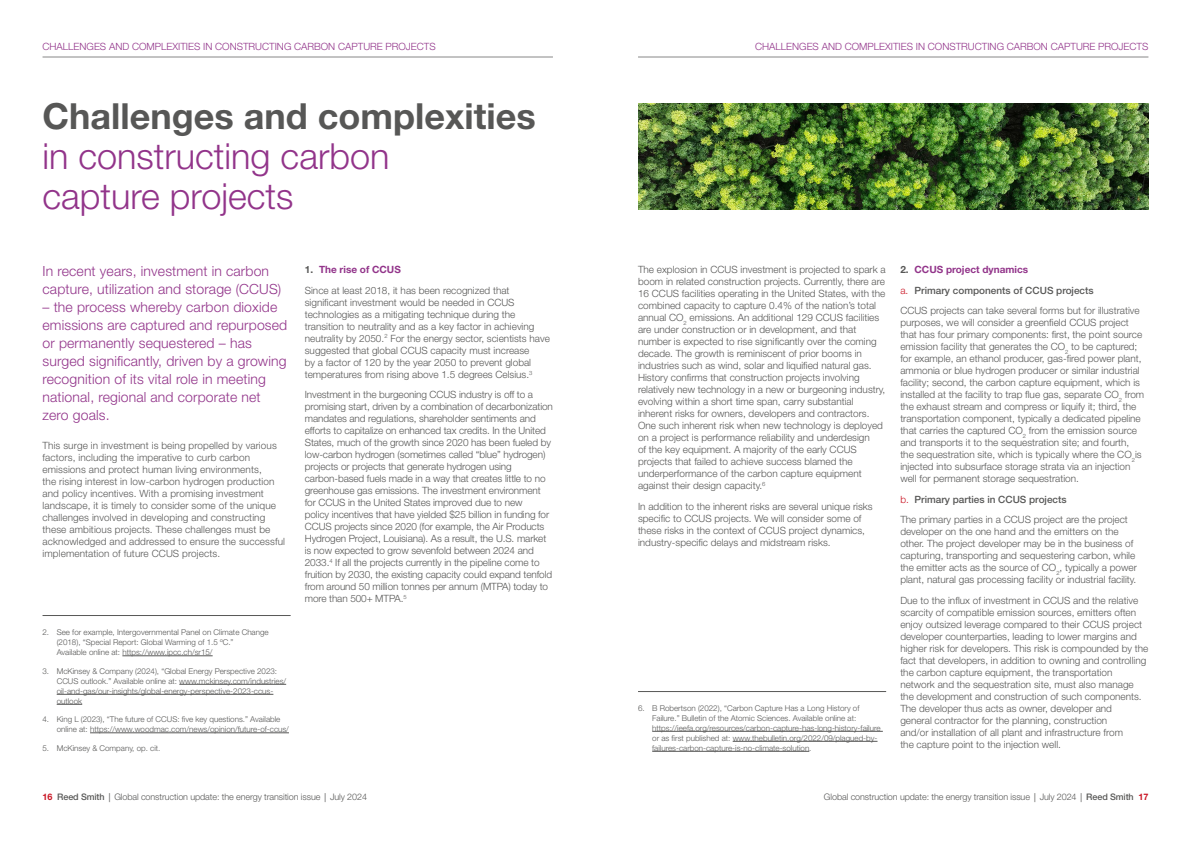
<style>
.page{position:relative;width:1191px;height:842px;background:#fff}
.page>*{position:absolute;margin:0;border:0;box-sizing:border-box;transform-origin:0 0}
.t1{font:300 36px/40px "Helvetica Neue LT Std";color:#92348a}
.t2{font:700 36px "Helvetica Neue LT Std";color:#575756}
.t3{font:300 14px/18px "Helvetica Neue LT Std";letter-spacing:.01em;color:#92348a}
.t4{font:300 10px/12px "Helvetica Neue LT Std";color:#575756}
.t5{font:300 10px "Helvetica Neue LT Std";color:#92348a}
.t6{font:300 9px "Helvetica Neue LT Std";letter-spacing:-.01em;color:#575756}
.t7{font:300 8px/10px "Helvetica Neue LT Std";color:#575756}
.s1{font-weight:700}
.s2{font-weight:700;color:#92348a}
.s3{color:#ca1524}
.s4{font-weight:500}
.s5{font-weight:700;color:#ca1524}
.s6{font-family:"Open Sans";font-weight:400}
</style>
<div class="page">
<hr style="left:122px;top:656px;width:91px;height:1px;background:#575756">
<hr style="left:179px;top:684px;width:107px;height:1px;background:#575756">
<hr style="left:57px;top:694px;width:216px;height:1px;background:#575756">
<svg style="left:57px;top:704px;width:25px;height:1px"></svg>
<hr style="left:90px;top:733px;width:199px;height:1px;background:#575756">
<hr style="left:43px;top:615px;width:248px;height:1px;background:#575756">
<img style="left:638px;top:104px;width:510px;height:105px">
<hr style="left:652px;top:731px;width:231px;height:1px;background:#575756">
<hr style="left:732px;top:741px;width:145px;height:1px;background:#575756">
<hr style="left:652px;top:751px;width:157px;height:1px;background:#575756">
<hr style="left:638px;top:691px;width:248px;height:1px;background:#575756">
<hr style="left:638px;top:57px;width:510px;height:1px;background:#878787">
<hr style="left:43px;top:57px;width:510px;height:1px;background:#878787">
<p class="t5" style="left:43px;top:40px;width:395px">CHALLENGES AND COMPLEXITIES IN CONSTRUCTING CARBON CAPTURE PROJECTS</p>
<p class="t5" style="left:755px;top:40px;width:395px">CHALLENGES AND COMPLEXITIES IN CONSTRUCTING CARBON CAPTURE PROJECTS</p>
<h1 class="t2" style="left:43px;top:94px;width:495px">Challenges and complexities</h1>
<h1 class="t1" style="left:43px;top:136px;width:348px">in constructing carbon capture projects</h1>
<h2 class="t3" style="left:43px;top:262px;width:240px">In recent years, investment in carbon capture, utilization and storage (CCUS)</h2>
<p class="t3" style="left:43px;top:298px;width:246px">– the process whereby carbon dioxide emissions are captured and repurposed or permanently sequestered – has surged significantly, driven by a growing recognition of its vital role in meeting national, regional and corporate net zero goals.</p>
<p class="t4" style="left:43px;top:439px;width:244px">This surge in investment is being propelled by various factors, including the imperative to curb carbon emissions and protect human living environments,<br>the rising interest in low-carbon hydrogen production and policy incentives. With a promising investment landscape, it is timely to consider some of the unique challenges involved in developing and constructing these ambitious projects. These challenges must be acknowledged and addressed to ensure the successful implementation of future CCUS projects.</p>
<p class="t7" style="left:57px;top:627px;width:213px;text-indent:-14px">2. See for example, Intergovernmental Panel on Climate Change (2018), “Special Report: Global Warming of 1.5 ºC.”<br>Available online at: https://www.ipcc.ch/sr15/</p>
<p class="t7" style="left:57px;top:665px;width:231px;text-indent:-14px">3. McKinsey &amp; Company (2024), “Global Energy Perspective 2023:<br>CCUS outlook.” Available online at: www.mckinsey.com/industries/ oil-and-gas/our-insights/global-energy-perspective-2023-ccus&shy;outlook</p>
<p class="t7" style="left:57px;top:714px;width:234px;text-indent:-14px">4. King L (2023), “The future of CCUS: five key questions.” Available online at: https://www.woodmac.com/news/opinion/future-of-ccus/</p>
<p class="t7" style="left:43px;top:742px;width:119px">5. McKinsey &amp; Company, op. cit.</p>
<p class="t4" style="left:305px;top:259px;width:206px;line-height:20.5px"><span class="s1">1.</span> <span class="s2">The rise of CCUS<br></span>Since at least 2018, it has been recognized that</p>
<p class="t4" style="left:305px;top:296px;width:246px">significant investment would be needed in CCUS technologies as a mitigating technique during the transition to neutrality and as a key factor in achieving neutrality by 2050.<sup>2</sup> For the energy sector, scientists have suggested that global CCUS capacity must increase<br>by a factor of 120 by the year 2050 to prevent global temperatures from rising above 1.5 degrees Celsius.<sup>3</sup></p>
<p class="t4" style="left:305px;top:389px;width:250px">Investment in the burgeoning CCUS industry is off to a promising start, driven by a combination of decarbonization mandates and regulations, shareholder sentiments and efforts to capitalize on enhanced tax credits. In the United States, much of the growth since 2020 has been fueled by low-carbon hydrogen (sometimes called “blue” hydrogen) projects or projects that generate hydrogen using carbon-based fuels made in a way that creates little to no greenhouse gas emissions. The investment environment for CCUS in the United States improved due to new<br>policy incentives that have yielded $25 billion in funding for CCUS projects since 2020 (for example, the Air Products Hydrogen Project, Louisiana). As a result, the U.S. market is now expected to grow sevenfold between 2024 and 2033.<sup>4</sup> If all the projects currently in the pipeline come to fruition by 2030, the existing capacity could expand tenfold from around 50 million tonnes per annum (MTPA) today to more than 500+ MTPA.<sup>5</sup></p>
<p class="t4" style="left:638px;top:264px;width:249px">The explosion in CCUS investment is projected to spark a boom in related construction projects. Currently, there are 16 CCUS facilities operating in the United States, with the combined capacity to capture 0.4% of the nation’s total annual CO<sub>2</sub> emissions. An additional 129 CCUS facilities are under construction or in development, and that number is expected to rise significantly over the coming decade. The growth is reminiscent of prior booms in industries such as wind, solar and liquified natural gas.<br>History confirms that construction projects involving relatively new technology in a new or burgeoning industry, evolving within a short time span, carry substantial inherent risks for owners, developers and contractors.<br>One such inherent risk when new technology is deployed on a project is performance reliability and underdesign<br>of the key equipment. A majority of the early CCUS projects that failed to achieve success blamed the underperformance of the carbon capture equipment against their design capacity.<sup>6</sup></p>
<p class="t4" style="left:638px;top:500px;width:236px">In addition to the inherent risks are several unique risks specific to CCUS projects. We will consider some of these risks in the context of CCUS project dynamics, industry-specific delays and midstream risks.</p>
<p class="t7" style="left:652px;top:702px;width:230px;text-indent:-14px">6. B Robertson (2022), “Carbon Capture Has a Long History of Failure.” Bulletin of the Atomic Sciences. Available online at: https://ieefa.org/resources/carbon-capture-has-long-history-failure or as first published at: www.thebulletin.org/2022/09/plagued-by&shy;failures-carbon-capture-is-no-climate-solution.</p>
<p class="t4" style="left:900px;top:259px;width:241px;line-height:20.5px"><span class="s1">2.</span> <span class="s2">CCUS project dynamics<br></span><span class="s3">a.</span> <span class="s4">Primary components of CCUS projects<br></span>CCUS projects can take several forms but for illustrative</p>
<p class="t4" style="left:900px;top:317px;width:245px">purposes, we will consider a greenfield CCUS project that has four primary components: first, the point source emission facility that generates the CO<sub>2</sub> to be captured; for example, an ethanol producer, gas-fired power plant, ammonia or blue hydrogen producer or similar industrial facility; second, the carbon capture equipment, which is installed at the facility to trap flue gas, separate CO<sub>2</sub> from the exhaust stream and compress or liquify it; third, the transportation component, typically a dedicated pipeline that carries the captured CO<sub>2</sub> from the emission source and transports it to the sequestration site; and fourth, the sequestration site, which is typically where the CO<sub>2</sub>is injected into subsurface storage strata via an injection well for permanent storage sequestration.</p>
<p class="t4" style="left:900px;top:489px;width:229px;line-height:20.5px"><span class="s3">b.</span> <span class="s4">Primary parties in CCUS projects<br></span>The primary parties in a CCUS project are the project</p>
<p class="t4" style="left:900px;top:526px;width:238px">developer on the one hand and the emitters on the other. The project developer may be in the business of capturing, transporting and sequestering carbon, while the emitter acts as the source of CO<sub>2</sub>, typically a power plant, natural gas processing facility or industrial facility.</p>
<p class="t4" style="left:900px;top:594px;width:250px">Due to the influx of investment in CCUS and the relative scarcity of compatible emission sources, emitters often enjoy outsized leverage compared to their CCUS project developer counterparties, leading to lower margins and higher risk for developers. This risk is compounded by the fact that developers, in addition to owning and controlling the carbon capture equipment, the transportation network and the sequestration site, must also manage the development and construction of such components.<br>The developer thus acts as owner, developer and<br>general contractor for the planning, construction<br>and/or installation of all plant and infrastructure from<br>the capture point to the injection well.</p>
<p class="t6" style="left:43px;top:791px;width:326px"><span class="s5">16</span> <span class="s4">Reed Smith</span> <span class="s6">|</span> Global construction update: the energy transition issue <span class="s6">|</span> July 2024</p>
<p class="t6" style="left:824px;top:791px;width:326px">Global construction update: the energy transition issue <span class="s6">|</span> July 2024 <span class="s6">|</span> <span class="s4">Reed Smith</span> <span class="s5">17</span></p>
</div>
